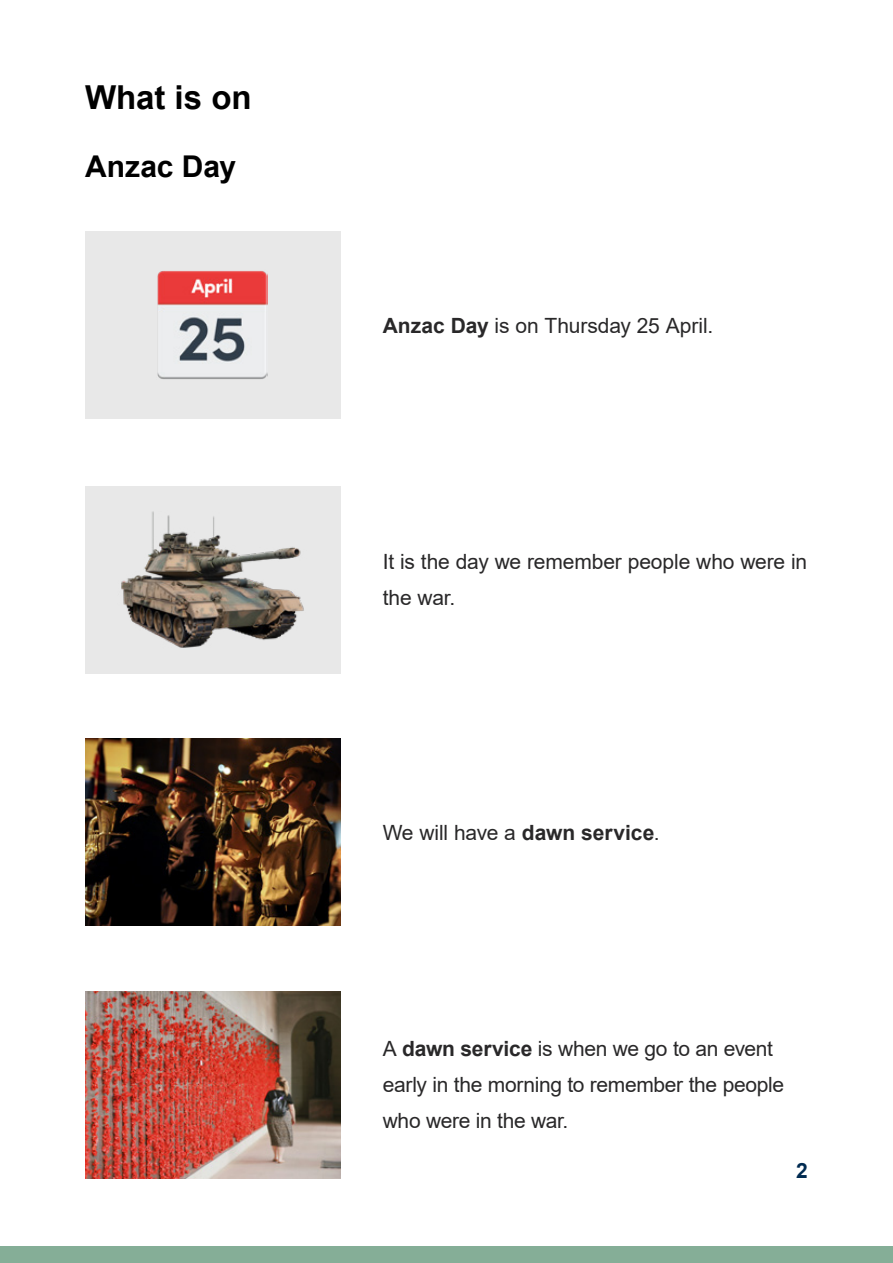
<style>
.page{position:relative;width:893px;height:1263px;background:#fff}
.page>*{position:absolute;margin:0;border:0;box-sizing:border-box;transform-origin:0 0}
.t1{font:700 33px "Arial";letter-spacing:-.005em;color:#000}
.t2{font:700 30px "Arial";color:#000}
.t3{font:21px/36px "Arial";letter-spacing:-.015em;color:#292829}
.t4{font:700 21px "Arial";color:#002b51}
.s1{font-weight:700}
</style>
<div class="page">
<div style="left:0;top:1246px;width:893px;height:17px;background:#85ae97"></div>
<div style="left:85px;top:232px;width:255px;height:187px;background:#e8e8e8"></div>
<img style="left:157px;top:271px;width:110px;height:108px">
<div style="left:85px;top:486px;width:255px;height:187px;background:#e8e8e8"></div>
<img style="left:121px;top:511px;width:183px;height:137px">
<img style="left:85px;top:739px;width:255px;height:187px">
<img style="left:85px;top:991px;width:255px;height:187px">
<h1 class="t1" style="left:85px;top:74px;width:168px">What is on</h1>
<h1 class="t2" style="left:85px;top:145px;width:153px">Anzac Day</h1>
<p class="t3" style="left:383px;top:308px;width:332px"><span class="s1">Anzac Day</span> is on Thursday 25 April.</p>
<p class="t3" style="left:383px;top:544px;width:426px">It is the day we remember people who were in the war.</p>
<p class="t3" style="left:383px;top:814px;width:278px">We will have a <span class="s1">dawn service</span>.</p>
<p class="t3" style="left:383px;top:1031px;width:403px">A <span class="s1">dawn service</span> is when we go to an event early in the morning to remember the people who were in the war.</p>
<p class="t4" style="left:796px;top:1156px;width:13px">2</p>
</div>
